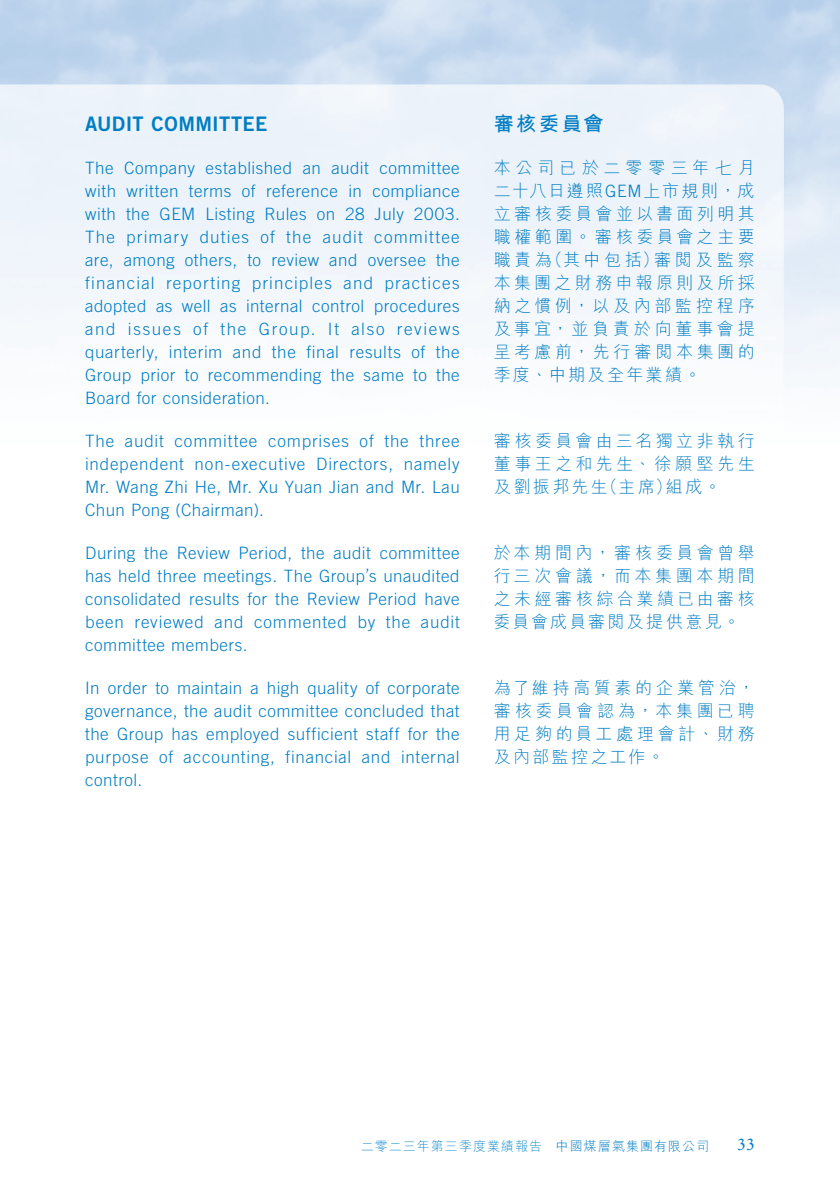
<style>
.page{position:relative;width:840px;height:1191px;background:#fff}
.page>*{position:absolute;margin:0;border:0;box-sizing:border-box;transform-origin:0 0}
.t1{font:20px "Trade Gothic LT Std Bd 2";letter-spacing:.015em;color:#007dc3}
.t2{font:700 20px "M Hei HK";letter-spacing:.125em;color:#007dc3}
.t3{font:300 17px/23px "Trade Gothic LT Std";letter-spacing:.03em;color:#007dc3;text-align:justify}
.t4{font:300 17px/23px "M Hei HK";letter-spacing:.205em;color:#007dc3;text-align:justify}
.t5{font:17px "Stempel Garamond LT Std";color:#007dc3}
.t6{font:300 13px "M Hei HK";letter-spacing:.08em;color:#178dcd}
.s1{font-family:"Trade Gothic LT Std"}
.s2{color:#007dc3}
</style>
<div class="page">
<p class="t1" style="left:85px;top:112px;width:183px">AUDIT COMMITTEE</p>
<p class="t3" style="left:85px;top:156px;width:376px">The Company established an audit committee with written terms of reference in compliance with the GEM Listing Rules on 28 July 2003.<br>The primary duties of the audit committee are, among others, to review and oversee the financial reporting principles and practices adopted as well as internal control procedures and issues of the Group. It also reviews quarterly, interim and the final results of the Group prior to recommending the same to the Board for consideration.</p>
<p class="t3" style="left:85px;top:429px;width:376px">The audit committee comprises of the three independent non-executive Directors, namely Mr. Wang Zhi He, Mr. Xu Yuan Jian and Mr. Lau Chun Pong (Chairman).</p>
<p class="t3" style="left:85px;top:541px;width:376px">During the Review Period, the audit committee has held three meetings. The Group’s unaudited consolidated results for the Review Period have been reviewed and commented by the audit committee members.</p>
<p class="t3" style="left:85px;top:676px;width:376px">In order to maintain a high quality of corporate governance, the audit committee concluded that the Group has employed sufficient staff for the purpose of accounting, financial and internal control.</p>
<p class="t2" style="left:493px;top:109px;width:111px">審核委員會</p>
<p class="t4" style="left:493px;top:156px;width:262px">本公司已於二零零三年七月二十八日遵照<span class="s1">GEM</span>上市規則，成立審核委員會並以書面列明其職權範圍。審核委員會之主要職責為（其中包括）審閱及監察本集團之財務申報原則及所採納之慣例，以及內部監控程序及事宜，並負責於向董事會提呈考慮前，先行審閱本集團的季度、中期及全年業績。</p>
<p class="t4" style="left:493px;top:429px;width:262px">審核委員會由三名獨立非執行董事王之和先生、徐願堅先生及劉振邦先生（主席）組成。</p>
<p class="t4" style="left:493px;top:541px;width:262px">於本期間內，審核委員會曾舉行三次會議，而本集團本期間之未經審核綜合業績已由審核委員會成員審閱及提供意見。</p>
<p class="t4" style="left:493px;top:676px;width:262px">為了維持高質素的企業管治，審核委員會認為，本集團已聘用足夠的員工處理會計、財務及內部監控之工作。</p>
<p class="t6" style="left:360px;top:1139px;width:349px">二零二三年第三季度業績報告 <span class="s2">中國煤層氣集團有限公司</span></p>
<p class="t5" style="left:737px;top:1134px;width:19px">33</p>
</div>
